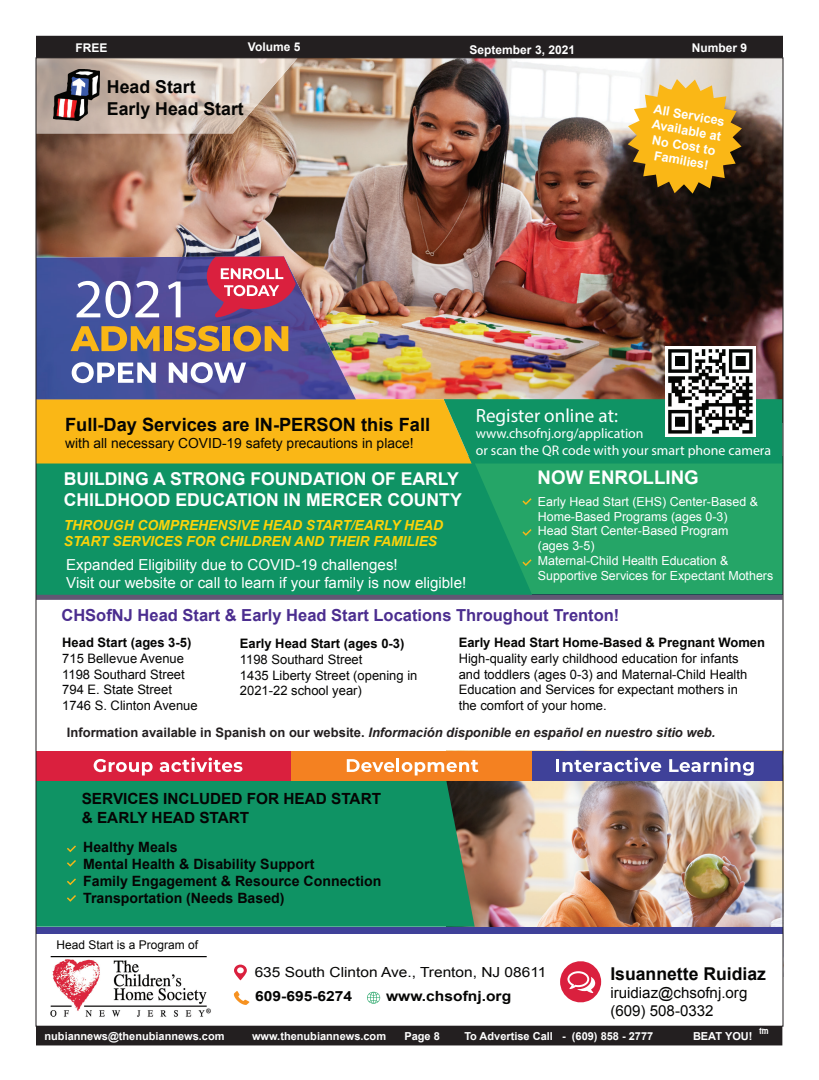
<style>
.page{position:relative;width:819px;height:1080px;background:#fff}
.page>*{position:absolute;margin:0;border:0;box-sizing:border-box;transform-origin:0 0}
.t1{font:55.2px "Myriad Pro";color:#fff;scale:1.04 1}
.t2{font:19.2px "Myriad Pro";color:#fff}
.t3{font:700 18.8px "Arial";color:#fff}
.t4{font:700 18.3px "Arial";color:#050504}
.t5{font:700 17.8px/21.3px "Arial";color:#050504}
.t6{font:700 17.7px/21.2px "Arial";color:#fff}
.t7{font:700 17.7px "Arial";color:#050504}
.t8{font:700 16.6px "Arial";color:#4b2d8f}
.t9{font:700 15.4px/18.5px "Arial";color:#050504}
.t10{font:15.1px/18.2px "Arial";color:#fff}
.t11{font:15.1px/18.2px "Arial";color:#050504}
.t12{font:700 14.2px/17px "Arial";color:#050504}
.t13{font:700 14px "Arial";color:#050504;scale:1.11 1}
.t14{font:italic 700 13.9px/16.7px "Arial";color:#fcd30a}
.t15{font:13.9px/16.7px "Myriad Pro";color:#fff}
.t16{font:13.9px "Arial";color:#050504}
.t17{font:13.9px "Arial";color:#050504;scale:1.11 1}
.t18{font:13px/15.6px "Arial";color:#050504}
.t19{font:italic 700 13px "Arial";color:#231f20}
.t20{font:700 13px "Arial";color:#050504}
.t21{font:700 12.7px/15.2px "Arial";color:#fff;text-align:center}
.t22{font:12.5px/15px "Arial";color:#fff}
.t23{font:700 12px "Arial";color:#fff}
.t24{font:12px "Arial";color:#050504}
.t25{font:700 11px "Arial";color:#fff}
.t26{font:8px "Hobo Std";color:#fff}
.s1{font-style:normal}
</style>
<div class="page">
<div style="left:36px;top:36px;width:746px;height:21px;background:#231f20"></div>
<div style="left:36px;top:1027px;width:746px;height:18px;background:#231f20"></div>
<img style="left:475px;top:781px;width:307px;height:146px">
<img style="left:38px;top:59px;width:744px;height:340px">
<div style="left:38px;top:781px;width:437px;height:146px;background:#0f9364"></div>
<div style="left:36px;top:456px;width:747px;height:139px;background:#0f9364"></div>
<img style="left:38px;top:59px;width:260px;height:74px">
<img style="left:38px;top:256px;width:318px;height:143px">
<svg style="left:472px;top:464px;width:310px;height:131px;background:#22a266"></svg>
<svg style="left:38px;top:399px;width:744px;height:65px;background:#9ca835"></svg>
<svg style="left:71px;top:326px;width:89px;height:25px;background:#ac8b4e"></svg>
<div style="left:165px;top:326px;width:7px;height:25px;background:#fab716"></div>
<svg style="left:175px;top:326px;width:44px;height:26px"></svg>
<div style="left:223px;top:326px;width:7px;height:25px;background:#fab716"></div>
<svg style="left:233px;top:326px;width:55px;height:26px"></svg>
<svg style="left:72px;top:362px;width:84px;height:21px"></svg>
<svg style="left:169px;top:362px;width:77px;height:21px"></svg>
<svg style="left:207px;top:256px;width:89px;height:61px;background:#bf476b"></svg>
<div style="left:36px;top:751px;width:256px;height:30px;background:#da203e"></div>
<div style="left:292px;top:751px;width:241px;height:30px;background:#f48121"></div>
<div style="left:533px;top:751px;width:250px;height:30px;background:#3f4199"></div>
<div style="left:36px;top:927px;width:747px;height:7px;background:#3f4199"></div>
<svg style="left:94px;top:759px;width:59px;height:17px"></svg>
<svg style="left:160px;top:758px;width:82px;height:14px"></svg>
<svg style="left:347px;top:758px;width:131px;height:18px"></svg>
<svg style="left:556px;top:758px;width:105px;height:14px"></svg>
<svg style="left:669px;top:758px;width:85px;height:18px"></svg>
<svg style="left:560px;top:961px;width:41px;height:42px"></svg>
<svg style="left:522px;top:559px;width:10px;height:7px"></svg>
<svg style="left:522px;top:498px;width:10px;height:7px"></svg>
<svg style="left:367px;top:992px;width:13px;height:12px"></svg>
<svg style="left:234px;top:991px;width:15px;height:14px"></svg>
<svg style="left:234px;top:965px;width:13px;height:15px"></svg>
<svg style="left:522px;top:529px;width:10px;height:7px"></svg>
<img style="left:53px;top:69px;width:47px;height:52px">
<img style="left:51px;top:957px;width:160px;height:60px">
<svg style="left:38px;top:595px;width:744px;height:5px;background:#645b76"></svg>
<img style="left:666px;top:346px;width:90px;height:91px">
<svg style="left:628px;top:79px;width:114px;height:115px;background:#cfa034"></svg>
<svg style="left:67px;top:878px;width:9px;height:7px"></svg>
<svg style="left:67px;top:845px;width:9px;height:7px"></svg>
<svg style="left:67px;top:860px;width:9px;height:7px"></svg>
<svg style="left:67px;top:895px;width:9px;height:7px"></svg>
<p class="t23" style="left:76px;top:39px;width:34px">FREE</p>
<p class="t23" style="left:248px;top:38px;width:54px">Volume 5</p>
<p class="t23" style="left:470px;top:41px;width:107px">September 3, 2021</p>
<p class="t23" style="left:692px;top:39px;width:57px">Number 9</p>
<h3 class="t5" style="left:107px;top:77px;width:138px">Head Start<br>Early Head Start</h3>
<p class="t21" style="left:655px;top:102px;width:73px;rotate:10deg">All Services<br>Available at<br>No Cost to<br>Families!</p>
<h1 class="t1" style="left:74px;top:265px;width:114px">2021</h1>
<h3 class="t4" style="left:65px;top:413px;width:367px">Full-Day Services are IN-PERSON this Fall</h3>
<p class="t16" style="left:65px;top:434px;width:350px">with all necessary COVID-19 safety precautions in place!</p>
<h3 class="t6" style="left:64px;top:469px;width:400px">BUILDING A STRONG FOUNDATION OF EARLY<br>CHILDHOOD EDUCATION IN MERCER COUNTY</h3>
<p class="t14" style="left:64px;top:517px;width:381px">THROUGH COMPREHENSIVE HEAD START/EARLY HEAD<br>START SERVICES FOR CHILDREN AND THEIR FAMILIES</p>
<p class="t10" style="left:66px;top:556px;width:402px">Expanded Eligibility due to COVID-19 challenges!<br>Visit our website or call to learn if your family is now eligible!</p>
<h2 class="t2" style="left:476px;top:403px;width:144px">Register online at:</h2>
<p class="t15" style="left:476px;top:425px;width:297px">www.chsofnj.org/application<br>or scan the QR code with your smart phone camera</p>
<h3 class="t3" style="left:538px;top:465px;width:163px">NOW ENROLLING</h3>
<p class="t22" style="left:538px;top:494px;width:237px">Early Head Start (EHS) Center-Based &amp;<br>Home-Based Programs (ages 0-3)<br>Head Start Center-Based Program<br>(ages 3-5)<br>Maternal-Child Health Education &amp;<br>Supportive Services for Expectant Mothers</p>
<p class="t8" style="left:61px;top:604px;width:560px">CHSofNJ Head Start &amp; Early Head Start Locations Throughout Trenton!</p>
<p class="t20" style="left:62px;top:634px;width:131px">Head Start (ages 3-5)</p>
<p class="t18" style="left:62px;top:651px;width:137px">715 Bellevue Avenue<br>1198 Southard Street<br>794 E. State Street<br>1746 S. Clinton Avenue</p>
<p class="t20" style="left:459px;top:634px;width:308px">Early Head Start Home-Based &amp; Pregnant Women</p>
<p class="t18" style="left:459px;top:651px;width:290px">High-quality early childhood education for infants and toddlers (ages 0-3) and Maternal-Child Health Education and Services for expectant mothers in the comfort of your home.</p>
<p class="t20" style="left:240px;top:635px;width:166px">Early Head Start (ages 0-3)</p>
<p class="t18" style="left:240px;top:652px;width:179px">1198 Southard Street<br>1435 Liberty Street (opening in<br>2021-22 school year)</p>
<p class="t19" style="left:67px;top:724px;width:650px"><span class="s1">Information available in Spanish on our website.</span> Información disponible en español en nuestro sitio web.</p>
<p class="t9" style="left:82px;top:790px;width:301px">SERVICES INCLUDED FOR HEAD START &amp; EARLY HEAD START</p>
<p class="t12" style="left:83px;top:839px;width:300px">Healthy Meals<br>Mental Health &amp; Disability Support<br>Family Engagement &amp; Resource Connection<br>Transportation (Needs Based)</p>
<p class="t24" style="left:57px;top:937px;width:143px">Head Start is a Program of</p>
<p class="t17" style="left:255px;top:963px;width:264px">635 South Clinton Ave., Trenton, NJ 08611</p>
<p class="t13" style="left:255px;top:987px;width:89px">609-695-6274</p>
<p class="t13" style="left:386px;top:987px;width:114px">www.chsofnj.org</p>
<h3 class="t7" style="left:610px;top:962px;width:157px">Isuannette Ruidiaz</h3>
<p class="t11" style="left:610px;top:984px;width:139px">iruidiaz@chsofnj.org (609) 508-0332</p>
<p class="t26" style="left:759px;top:1026px;width:11px">tm</p>
<p class="t25" style="left:45px;top:1029px;width:182px">nubiannews@thenubiannews.com</p>
<p class="t25" style="left:252px;top:1029px;width:136px">www.thenubiannews.com</p>
<p class="t25" style="left:404px;top:1029px;width:37px">Page 8</p>
<p class="t25" style="left:464px;top:1029px;width:190px">To Advertise Call - (609) 858 - 2777</p>
<p class="t25" style="left:693px;top:1029px;width:61px">BEAT YOU!</p>
</div>
